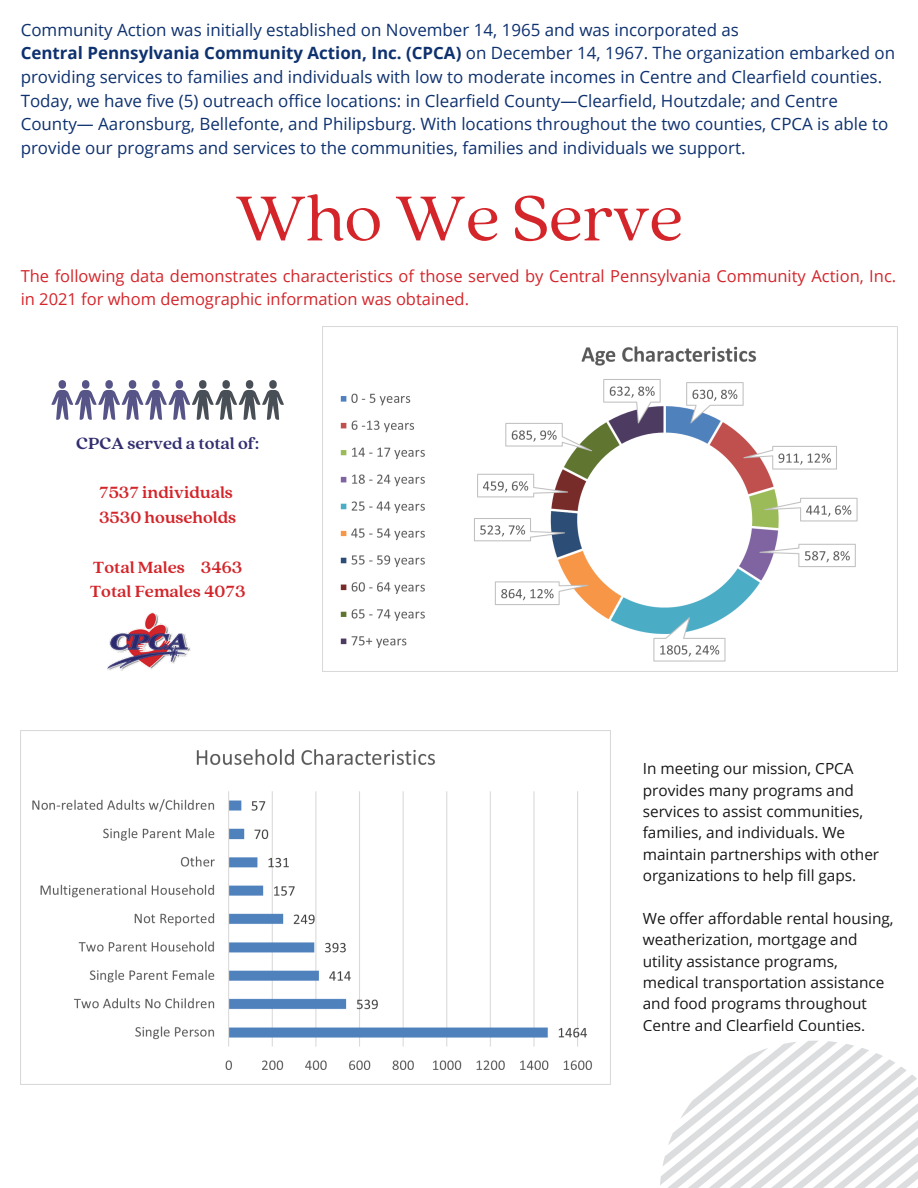
<style>
.page{position:relative;width:918px;height:1188px;background:#fff}
.page>*{position:absolute;margin:0;border:0;box-sizing:border-box;transform-origin:0 0}
.t1{font:70.5px "Quincy CF";color:#d3252a}
.t2{font:700 18px "Quincy CF";color:#d3252a}
.t3{font:700 18px "Quincy CF";color:#322e6f}
.t4{font:16.95px/23.7px "Open Sans";color:#0e316f}
.t5{font:16.5px/22.5px "Open Sans";color:#d3252a}
.t6{font:15.3px/21.5px "Open Sans";color:#000}
.s1{font-weight:700}
</style>
<div class="page">
<img style="left:322px;top:327px;width:575px;height:345px">
<img style="left:21px;top:730px;width:589px;height:340px">
<svg style="left:660px;top:1040px;width:258px;height:148px"></svg>
<svg style="left:51px;top:380px;width:233px;height:40px"></svg>
<img style="left:107px;top:612px;width:84px;height:59px">
<p class="t4" style="left:21px;top:17px;width:720px">Community Action was initially established on November 14, 1965 and was incorporated as</p>
<p class="t4" style="left:21px;top:41px;width:876px"><span class="s1">Central Pennsylvania Community Action, Inc. (CPCA)</span> on December 14, 1967. The organization embarked on providing services to families and individuals with low to moderate incomes in Centre and Clearfield counties.<br>Today, we have five (5) outreach office locations: in Clearfield County—Clearfield, Houtzdale; and Centre County— Aaronsburg, Bellefonte, and Philipsburg. With locations throughout the two counties, CPCA is able to provide our programs and services to the communities, families and individuals we support.</p>
<p class="t1" style="left:235px;top:172px;width:450px">Who We Serve</p>
<p class="t5" style="left:21px;top:265px;width:877px">The following data demonstrates characteristics of those served by Central Pennsylvania Community Action, Inc. in 2021 for whom demographic information was obtained.</p>
<p class="t3" style="left:76px;top:431px;width:184px">CPCA served a total of:</p>
<p class="t2" style="left:99px;top:481px;width:135px">7537 individuals</p>
<p class="t2" style="left:99px;top:506px;width:139px">3530 households</p>
<p class="t2" style="left:93px;top:555px;width:151px">Total Males 3463</p>
<p class="t2" style="left:90px;top:580px;width:157px">Total Females 4073</p>
<p class="t6" style="left:643px;top:758px;width:238px">In meeting our mission, CPCA provides many programs and services to assist communities, families, and individuals. We maintain partnerships with other organizations to help fill gaps.</p>
<p class="t6" style="left:643px;top:907px;width:252px">We offer affordable rental housing, weatherization, mortgage and utility assistance programs, medical transportation assistance and food programs throughout<br>Centre and Clearfield Counties.</p>
</div>
